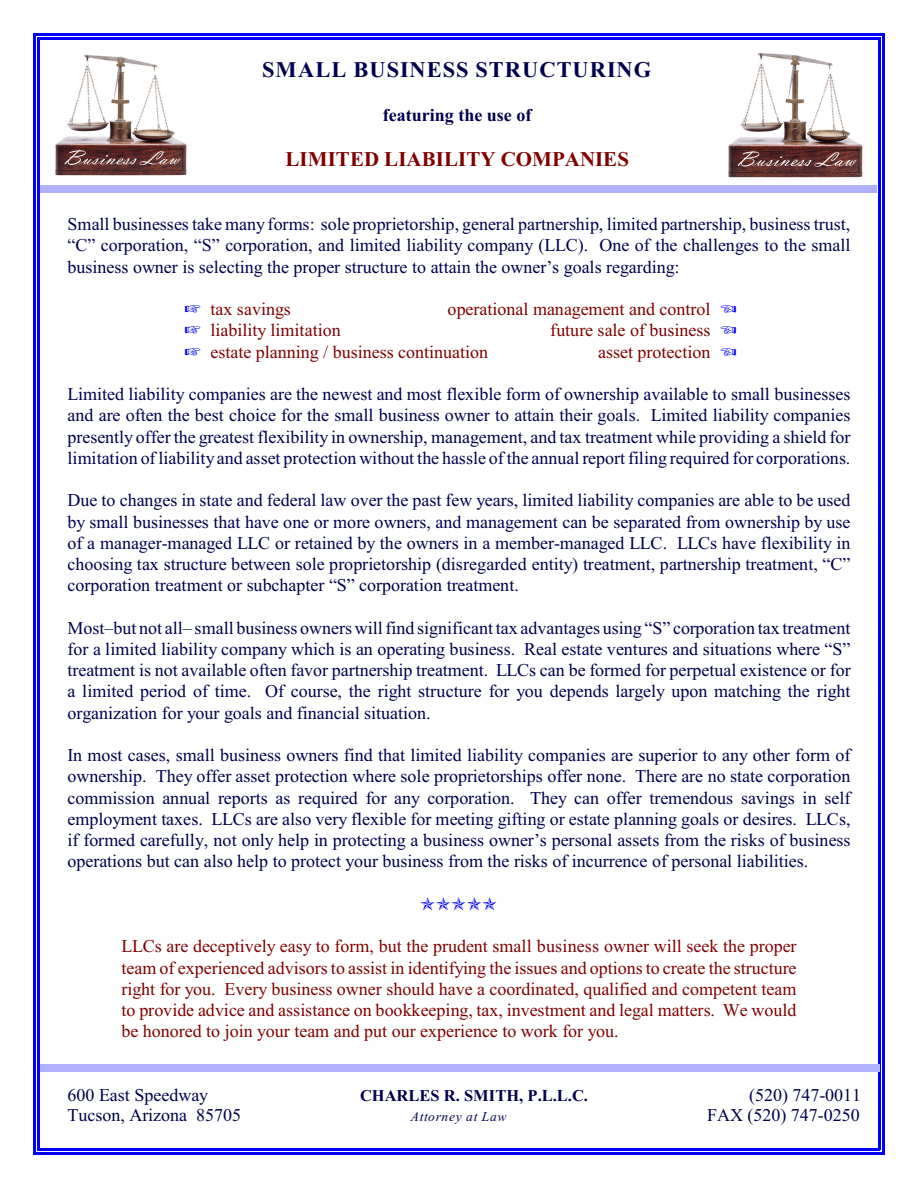
<style>
.page{position:relative;width:918px;height:1188px;background:#fff}
.page>*{position:absolute;margin:0;border:0;box-sizing:border-box;transform-origin:0 0}
.t1{font:700 22.35px "Times New Roman";letter-spacing:.045em;color:#00004f}
.t2{font:700 21px "Times New Roman";letter-spacing:.005em;color:#800000}
.t3{font:18px/21.3px "Times New Roman";color:#00004f;text-align:justify}
.t4{font:18px/21.3px "Times New Roman";color:#800000;text-align:justify}
.t5{font:700 18px "Times New Roman";color:#00004f}
.t6{font:700 16.5px "Times New Roman";color:#00004f}
.t7{font:italic 13.5px "Times New Roman";letter-spacing:.06em;color:#00004f}
</style>
<div class="page">
<hr style="left:38px;top:38px;width:2px;height:1112px;background:#00f">
<hr style="left:878px;top:38px;width:2px;height:1112px;background:#00f">
<hr style="left:38px;top:38px;width:842px;height:2px;background:#00f">
<hr style="left:38px;top:1148px;width:842px;height:2px;background:#00f">
<hr style="left:33px;top:33px;width:3px;height:1122px;background:#00f">
<hr style="left:882px;top:33px;width:3px;height:1122px;background:#00f">
<hr style="left:33px;top:33px;width:852px;height:3px;background:#00f">
<hr style="left:33px;top:1152px;width:852px;height:3px;background:#00f">
<div style="left:41px;top:185px;width:836px;height:7px;background:#b0b0ff"></div>
<div style="left:40px;top:1065px;width:839px;height:7px;background:#b0b0ff"></div>
<img style="left:55px;top:55px;width:132px;height:121px">
<img style="left:728px;top:53px;width:135px;height:125px">
<p class="t1" style="left:262px;top:62px;width:391px">SMALL BUSINESS STRUCTURING</p>
<p class="t5" style="left:383px;top:109px;width:150px">featuring the use of</p>
<p class="t2" style="left:285px;top:152px;width:345px">LIMITED LIABILITY COMPANIES</p>
<p class="t3" style="left:67px;top:215px;width:785px">Small businesses take many forms: sole proprietorship, general partnership, limited partnership, business trust, “C” corporation, “S” corporation, and limited liability company (LLC). One of the challenges to the small business owner is selecting the proper structure to attain the owner’s goals regarding:</p>
<p class="t4" style="left:210px;top:300px;width:82px">tax savings</p>
<p class="t4" style="left:448px;top:300px;width:264px">operational management and control</p>
<p class="t4" style="left:210px;top:321px;width:132px">liability limitation</p>
<p class="t4" style="left:550px;top:321px;width:162px">future sale of business</p>
<p class="t4" style="left:210px;top:343px;width:279px">estate planning / business continuation</p>
<p class="t4" style="left:598px;top:343px;width:114px">asset protection</p>
<p class="t3" style="left:68px;top:385px;width:785px">Limited liability companies are the newest and most flexible form of ownership available to small businesses and are often the best choice for the small business owner to attain their goals. Limited liability companies presently offer the greatest flexibility in ownership, management, and tax treatment while providing a shield for limitation of liability and asset protection without the hassle of the annual report filing required for corporations.</p>
<p class="t3" style="left:68px;top:491px;width:785px">Due to changes in state and federal law over the past few years, limited liability companies are able to be used by small businesses that have one or more owners, and management can be separated from ownership by use of a manager-managed LLC or retained by the owners in a member-managed LLC. LLCs have flexibility in choosing tax structure between sole proprietorship (disregarded entity) treatment, partnership treatment, “C” corporation treatment or subchapter “S” corporation treatment.</p>
<p class="t3" style="left:68px;top:619px;width:785px">Most–but not all– small business owners will find significant tax advantages using “S” corporation tax treatment for a limited liability company which is an operating business. Real estate ventures and situations where “S” treatment is not available often favor partnership treatment. LLCs can be formed for perpetual existence or for a limited period of time. Of course, the right structure for you depends largely upon matching the right organization for your goals and financial situation.</p>
<p class="t3" style="left:68px;top:746px;width:785px">In most cases, small business owners find that limited liability companies are superior to any other form of ownership. They offer asset protection where sole proprietorships offer none. There are no state corporation commission annual reports as required for any corporation. They can offer tremendous savings in self employment taxes. LLCs are also very flexible for meeting gifting or estate planning goals or desires. LLCs, if formed carefully, not only help in protecting a business owner’s personal assets from the risks of business operations but can also help to protect your business from the risks of incurrence of personal liabilities.</p>
<p class="t4" style="left:122px;top:937px;width:677px">LLCs are deceptively easy to form, but the prudent small business owner will seek the proper team of experienced advisors to assist in identifying the issues and options to create the structure right for you. Every business owner should have a coordinated, qualified and competent team to provide advice and assistance on bookkeeping, tax, investment and legal matters. We would be honored to join your team and put our experience to work for you.</p>
<p class="t3" style="left:68px;top:1086px;width:142px">600 East Speedway</p>
<p class="t6" style="left:360px;top:1090px;width:230px">CHARLES R. SMITH, P.L.L.C.</p>
<p class="t3" style="left:749px;top:1086px;width:114px">(520) 747-0011</p>
<p class="t3" style="left:68px;top:1106px;width:175px">Tucson, Arizona 85705</p>
<p class="t7" style="left:411px;top:1112px;width:97px">Attorney at Law</p>
<p class="t3" style="left:707px;top:1106px;width:154px">FAX (520) 747-0250</p>
</div>
